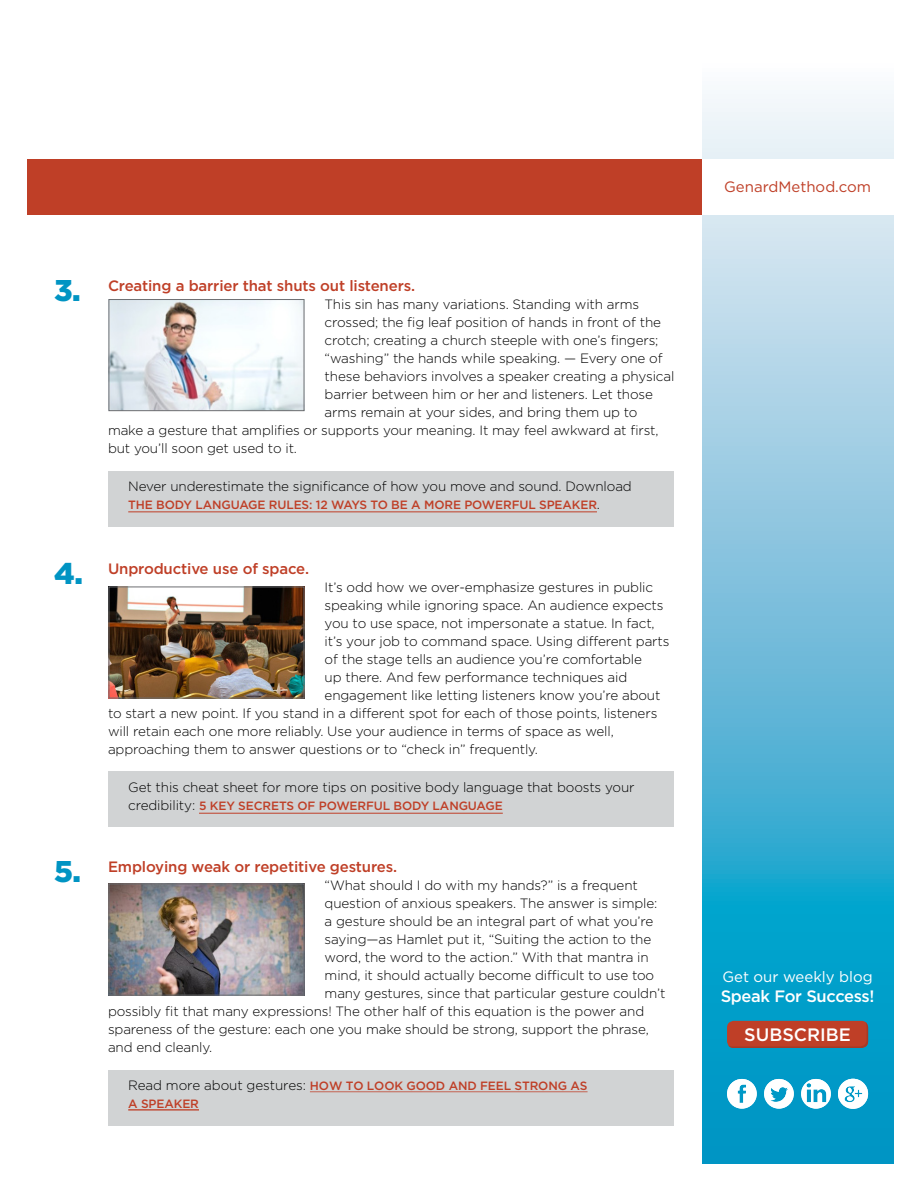
<style>
.page{position:relative;width:918px;height:1188px;background:#fff}
.page>*{position:absolute;margin:0;border:0;box-sizing:border-box;transform-origin:0 0}
.t1{font:500 18px "Gotham";color:#fff}
.t2{font:500 16.5px "Gotham";letter-spacing:-.02em;color:#fff}
.t3{font:500 15px "Gotham";letter-spacing:-.01em;color:#bf3f27}
.t4{font:15px "Gotham";color:#fff}
.t5{font:15px "Gotham";color:#bf3f27}
.t6{font:300 13.5px "Gotham";letter-spacing:-.01em;color:#000}
.t7{font:500 12px/18px "Gotham";letter-spacing:-.01em;color:#bf3f27}
.s1{font-weight:900;font-size:30px;color:#0094c3}
.s2{font-weight:300;font-size:13.5px;color:#000}
</style>
<div class="page">
<img style="left:111px;top:301px;width:191px;height:108px">
<div style="left:109px;top:299px;width:195px;height:112px;border:1px solid #6d6e71"></div>
<img style="left:111px;top:589px;width:191px;height:107px">
<div style="left:109px;top:587px;width:195px;height:111px;border:1px solid #6d6e71"></div>
<img style="left:111px;top:886px;width:191px;height:108px">
<div style="left:109px;top:884px;width:195px;height:112px;border:1px solid #6d6e71"></div>
<div style="left:109px;top:471px;width:565px;height:56px;background:#d1d3d4"></div>
<div style="left:109px;top:771px;width:565px;height:55px;background:#d1d3d4"></div>
<div style="left:109px;top:1070px;width:565px;height:56px;background:#d1d3d4"></div>
<hr style="left:128px;top:511px;width:469px;height:1px;background:#bf3f27">
<hr style="left:199px;top:813px;width:304px;height:1px;background:#bf3f27">
<hr style="left:128px;top:1110px;width:71px;height:1px;background:#bf3f27">
<hr style="left:310px;top:1091px;width:278px;height:1px;background:#bf3f27">
<svg style="left:702px;top:94px;width:191px;height:1069px;background:#6bbedb"></svg>
<svg style="left:728px;top:1021px;width:140px;height:27px;background:#bc3f27"></svg>
<svg style="left:764px;top:1079px;width:30px;height:30px"></svg>
<svg style="left:801px;top:1079px;width:30px;height:30px"></svg>
<svg style="left:727px;top:1079px;width:30px;height:30px"></svg>
<svg style="left:838px;top:1079px;width:30px;height:30px"></svg>
<div style="left:689px;top:159px;width:211px;height:56px;background:#fff"></div>
<div style="left:27px;top:159px;width:675px;height:56px;background:#bf3f27"></div>
<p class="t3" style="left:54px;top:276px;width:363px"><span class="s1">3.</span> Creating a barrier that shuts out listeners.</p>
<p class="t6" style="left:325px;top:296px;width:316px">This sin has many variations. Standing with arms</p>
<p class="t6" style="left:325px;top:314px;width:338px">crossed; the fig leaf position of hands in front of the</p>
<p class="t6" style="left:325px;top:332px;width:335px">crotch; creating a church steeple with one’s fingers;</p>
<p class="t6" style="left:325px;top:350px;width:339px">“washing” the hands while speaking. — Every one of</p>
<p class="t6" style="left:325px;top:368px;width:351px">these behaviors involves a speaker creating a physical</p>
<p class="t6" style="left:325px;top:386px;width:330px">barrier between him or her and listeners. Let those</p>
<p class="t6" style="left:325px;top:404px;width:314px">arms remain at your sides, and bring them up to</p>
<p class="t6" style="left:108px;top:422px;width:552px">make a gesture that amplifies or supports your meaning. It may feel awkward at first,</p>
<p class="t6" style="left:108px;top:440px;width:191px">but you’ll soon get used to it.</p>
<p class="t6" style="left:128px;top:479px;width:505px">Never underestimate the significance of how you move and sound. Download</p>
<p class="t7" style="left:128px;top:496px;width:473px">THE BODY LANGUAGE RULES: 12 WAYS TO BE A MORE POWERFUL SPEAKER<span class="s2">.</span></p>
<p class="t3" style="left:54px;top:560px;width:257px"><span class="s1">4.</span> Unproductive use of space.</p>
<p class="t6" style="left:325px;top:580px;width:330px">It’s odd how we over-emphasize gestures in public</p>
<p class="t6" style="left:325px;top:598px;width:340px">speaking while ignoring space. An audience expects</p>
<p class="t6" style="left:325px;top:616px;width:332px">you to use space, not impersonate a statue. In fact,</p>
<p class="t6" style="left:325px;top:634px;width:346px">it’s your job to command space. Using different parts</p>
<p class="t6" style="left:325px;top:652px;width:319px">of the stage tells an audience you’re comfortable</p>
<p class="t6" style="left:325px;top:670px;width:304px">up there. And few performance techniques aid</p>
<p class="t6" style="left:325px;top:688px;width:337px">engagement like letting listeners know you’re about</p>
<p class="t6" style="left:108px;top:706px;width:551px">to start a new point. If you stand in a different spot for each of those points, listeners</p>
<p class="t6" style="left:108px;top:724px;width:507px">will retain each one more reliably. Use your audience in terms of space as well,</p>
<p class="t6" style="left:108px;top:742px;width:432px">approaching them to answer questions or to “check in” frequently.</p>
<p class="t6" style="left:128px;top:780px;width:508px">Get this cheat sheet for more tips on positive body language that boosts your</p>
<p class="t7" style="left:128px;top:797px;width:376px"><span class="s2">credibility:</span> 5 KEY SECRETS OF POWERFUL BODY LANGUAGE</p>
<p class="t3" style="left:54px;top:857px;width:345px"><span class="s1">5.</span> Employing weak or repetitive gestures.</p>
<p class="t6" style="left:325px;top:878px;width:315px">“What should I do with my hands?” is a frequent</p>
<p class="t6" style="left:325px;top:896px;width:334px">question of anxious speakers. The answer is simple:</p>
<p class="t6" style="left:325px;top:914px;width:330px">a gesture should be an integral part of what you’re</p>
<p class="t6" style="left:325px;top:932px;width:328px">saying—as Hamlet put it, “Suiting the action to the</p>
<p class="t6" style="left:325px;top:950px;width:326px">word, the word to the action.” With that mantra in</p>
<p class="t6" style="left:325px;top:968px;width:331px">mind, it should actually become difficult to use too</p>
<p class="t6" style="left:325px;top:986px;width:342px">many gestures, since that particular gesture couldn’t</p>
<p class="t6" style="left:108px;top:1004px;width:538px">possibly fit that many expressions! The other half of this equation is the power and</p>
<p class="t6" style="left:108px;top:1022px;width:542px">spareness of the gesture: each one you make should be strong, support the phrase,</p>
<p class="t6" style="left:108px;top:1040px;width:106px">and end cleanly.</p>
<p class="t7" style="left:128px;top:1076px;width:461px"><span class="s2">Read more about gestures:</span> HOW TO LOOK GOOD AND FEEL STRONG AS<br>A SPEAKER</p>
<p class="t5" style="left:724px;top:177px;width:148px">GenardMethod.com</p>
<p class="t4" style="left:722px;top:967px;width:152px">Get our weekly blog</p>
<p class="t2" style="left:721px;top:986px;width:155px">Speak For Success!</p>
<h1 class="t1" style="left:744px;top:1023px;width:108px">SUBSCRIBE</h1>
</div>
